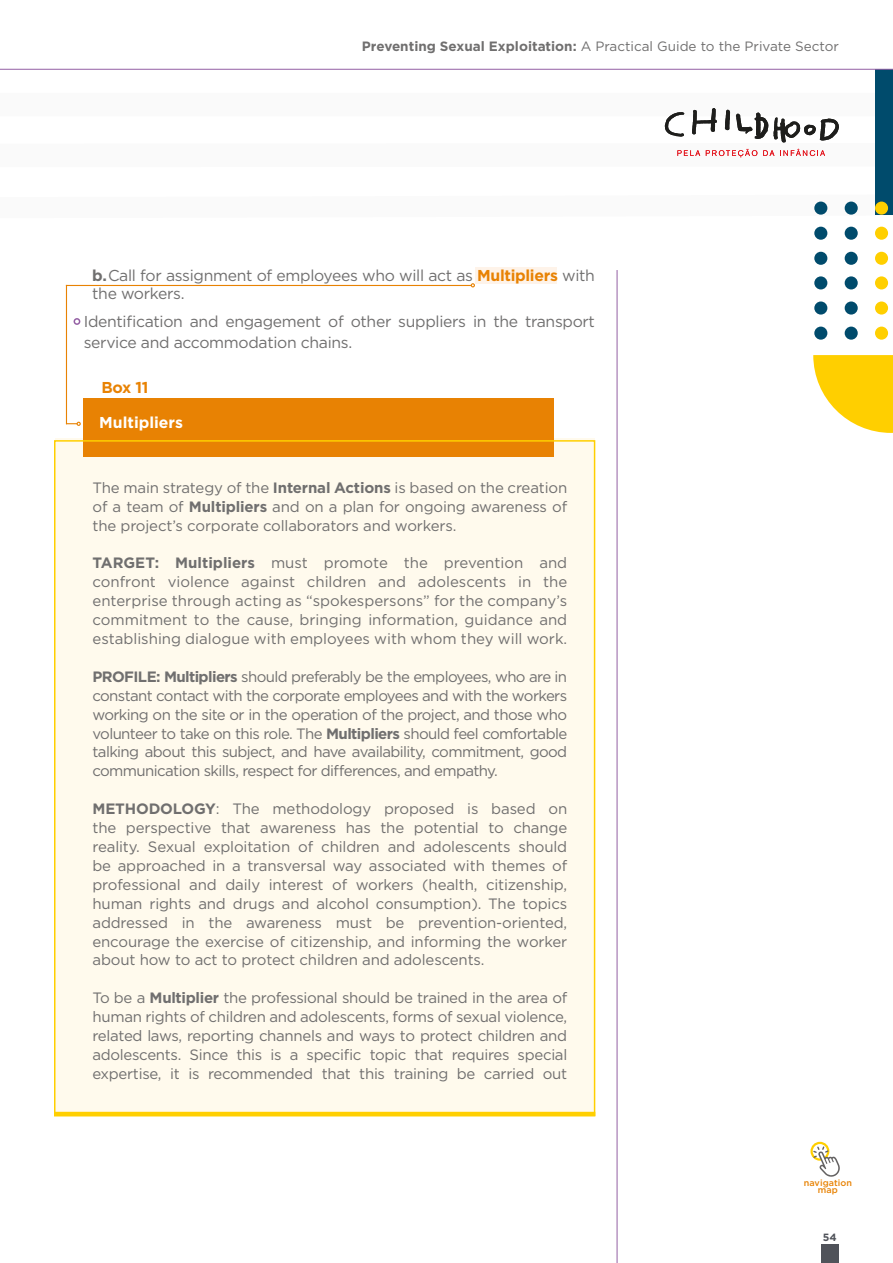
<style>
.page{position:relative;width:893px;height:1263px;background:#fff}
.page>*{position:absolute;margin:0;border:0;box-sizing:border-box;transform-origin:0 0}
.t1{font:15.75px/18.9px "Gotham";letter-spacing:-.02em;color:#706f6f}
.t2{font:700 15.75px "Gotham";color:#fff}
.t3{font:700 15.75px "Gotham";color:#e88203}
.t4{font:15px/18.9px "Gotham";letter-spacing:-.02em;color:#706f6f;text-align:justify}
.t5{font:13.5px "Gotham";color:#706f6f}
.t6{font:700 10.5px "Gotham";color:#50535a}
.t7{font:500 9px/7.5px "Gotham";letter-spacing:.01em;color:#e88203;text-align:center}
.s1{font-weight:700}
.s2{font-weight:700;color:#e88203}
</style>
<div class="page">
<svg style="left:0;top:68px;width:893px;height:165px"></svg>
<div style="left:875px;top:70px;width:18px;height:145px;background:#004b6c"></div>
<div style="left:814px;top:202px;width:13px;height:13px;background:#004b6c;border-radius:50%"></div>
<div style="left:845px;top:202px;width:13px;height:13px;background:#004b6c;border-radius:50%"></div>
<div style="left:875px;top:202px;width:13px;height:13px;background:#ffcf00;border-radius:50%"></div>
<div style="left:814px;top:227px;width:13px;height:13px;background:#004b6c;border-radius:50%"></div>
<div style="left:845px;top:227px;width:13px;height:13px;background:#004b6c;border-radius:50%"></div>
<div style="left:875px;top:227px;width:13px;height:13px;background:#ffcf00;border-radius:50%"></div>
<div style="left:814px;top:252px;width:13px;height:13px;background:#004b6c;border-radius:50%"></div>
<div style="left:845px;top:252px;width:13px;height:13px;background:#004b6c;border-radius:50%"></div>
<div style="left:875px;top:252px;width:13px;height:13px;background:#ffcf00;border-radius:50%"></div>
<div style="left:814px;top:276px;width:13px;height:13px;background:#004b6c;border-radius:50%"></div>
<div style="left:845px;top:276px;width:13px;height:13px;background:#004b6c;border-radius:50%"></div>
<div style="left:875px;top:276px;width:13px;height:13px;background:#ffcf00;border-radius:50%"></div>
<div style="left:814px;top:301px;width:13px;height:14px;background:#004b6c;border-radius:50%"></div>
<div style="left:845px;top:301px;width:13px;height:14px;background:#004b6c;border-radius:50%"></div>
<div style="left:875px;top:301px;width:13px;height:14px;background:#ffcf00;border-radius:50%"></div>
<div style="left:814px;top:327px;width:13px;height:13px;background:#004b6c;border-radius:50%"></div>
<div style="left:845px;top:327px;width:13px;height:13px;background:#004b6c;border-radius:50%"></div>
<div style="left:875px;top:327px;width:13px;height:13px;background:#ffcf00;border-radius:50%"></div>
<svg style="left:813px;top:355px;width:80px;height:78px"></svg>
<hr style="left:0;top:69px;width:893px;height:1px;background:#9460a4">
<hr style="left:617px;top:270px;width:1px;height:993px;background:#9460a4">
<div style="left:821px;top:1244px;width:18px;height:19px;background:#50535a"></div>
<div style="left:55px;top:438px;width:540px;height:677px;background:#fffaed"></div>
<div style="left:475px;top:268px;width:82px;height:16px;background:#fef3e9"></div>
<svg style="left:692px;top:108px;width:25px;height:27px"></svg>
<svg style="left:725px;top:109px;width:5px;height:21px"></svg>
<svg style="left:665px;top:112px;width:20px;height:25px"></svg>
<svg style="left:736px;top:113px;width:103px;height:30px"></svg>
<svg style="left:677px;top:150px;width:23px;height:6px"></svg>
<svg style="left:706px;top:149px;width:51px;height:8px"></svg>
<svg style="left:763px;top:150px;width:11px;height:6px"></svg>
<svg style="left:780px;top:149px;width:45px;height:7px"></svg>
<div style="left:810px;top:1142px;width:19px;height:19px;border:2px solid #ffcf00;border-radius:50%"></div>
<svg style="left:813px;top:1146px;width:27px;height:31px"></svg>
<div style="left:83px;top:399px;width:471px;height:58px;background:#e88203"></div>
<hr style="left:54px;top:1112px;width:541px;height:4px;background:#ffcf00">
<hr style="left:66px;top:285px;width:406px;height:1px;background:#e88203">
<svg style="left:471px;top:283px;width:4px;height:4px"></svg>
<hr style="left:66px;top:285px;width:1px;height:139px;background:#e88203">
<svg style="left:66px;top:422px;width:15px;height:4px"></svg>
<div style="left:74px;top:318px;width:6px;height:7px;border:2px solid #9460a4;border-radius:50%"></div>
<p class="t5" style="left:362px;top:38px;width:478px"><span class="s1">Preventing Sexual Exploitation:</span> A Practical Guide to the Private Sector</p>
<p class="t1" style="left:92px;top:265px;width:504px"><span class="s1">b.</span>Call for assignment of employees who will act as <span class="s2">Multipliers</span> with the workers.</p>
<p class="t1" style="left:84px;top:311px;width:513px;line-height:21px">Identification and engagement of other suppliers in the transport service and accommodation chains.</p>
<p class="t3" style="left:101px;top:377px;width:48px">Box 11</p>
<p class="t2" style="left:99px;top:412px;width:85px">Multipliers</p>
<p class="t4" style="left:92px;top:478px;width:476px">The main strategy of the <span class="s1">Internal Actions</span> is based on the creation of a team of <span class="s1">Multipliers</span> and on a plan for ongoing awareness of the project’s corporate collaborators and workers.</p>
<p class="t4" style="left:92px;top:553px;width:476px"><span class="s1">TARGET: Multipliers</span> must promote the prevention and confront violence against children and adolescents in the enterprise through acting as “spokespersons” for the company’s commitment to the cause, bringing information, guidance and establishing dialogue with employees with whom they will work.</p>
<p class="t4" style="left:92px;top:667px;width:476px"><span class="s1">PROFILE: Multipliers</span> should preferably be the employees, who are in constant contact with the corporate employees and with the workers working on the site or in the operation of the project, and those who volunteer to take on this role. The <span class="s1">Multipliers</span> should feel comfortable talking about this subject, and have availability, commitment, good communication skills, respect for differences, and empathy.</p>
<p class="t4" style="left:92px;top:799px;width:476px"><span class="s1">METHODOLOGY</span>: The methodology proposed is based on the perspective that awareness has the potential to change reality. Sexual exploitation of children and adolescents should be approached in a transversal way associated with themes of professional and daily interest of workers (health, citizenship, human rights and drugs and alcohol consumption). The topics addressed in the awareness must be prevention-oriented, encourage the exercise of citizenship, and informing the worker about how to act to protect children and adolescents.</p>
<p class="t4" style="left:92px;top:988px;width:476px">To be a <span class="s1">Multiplier</span> the professional should be trained in the area of human rights of children and adolescents, forms of sexual violence, related laws, reporting channels and ways to protect children and adolescents. Since this is a specific topic that requires special expertise, it is recommended that this training be carried out</p>
<p class="t7" style="left:804px;top:1178px;width:50px">navigation map</p>
<p class="t6" style="left:823px;top:1230px;width:15px">54</p>
</div>
